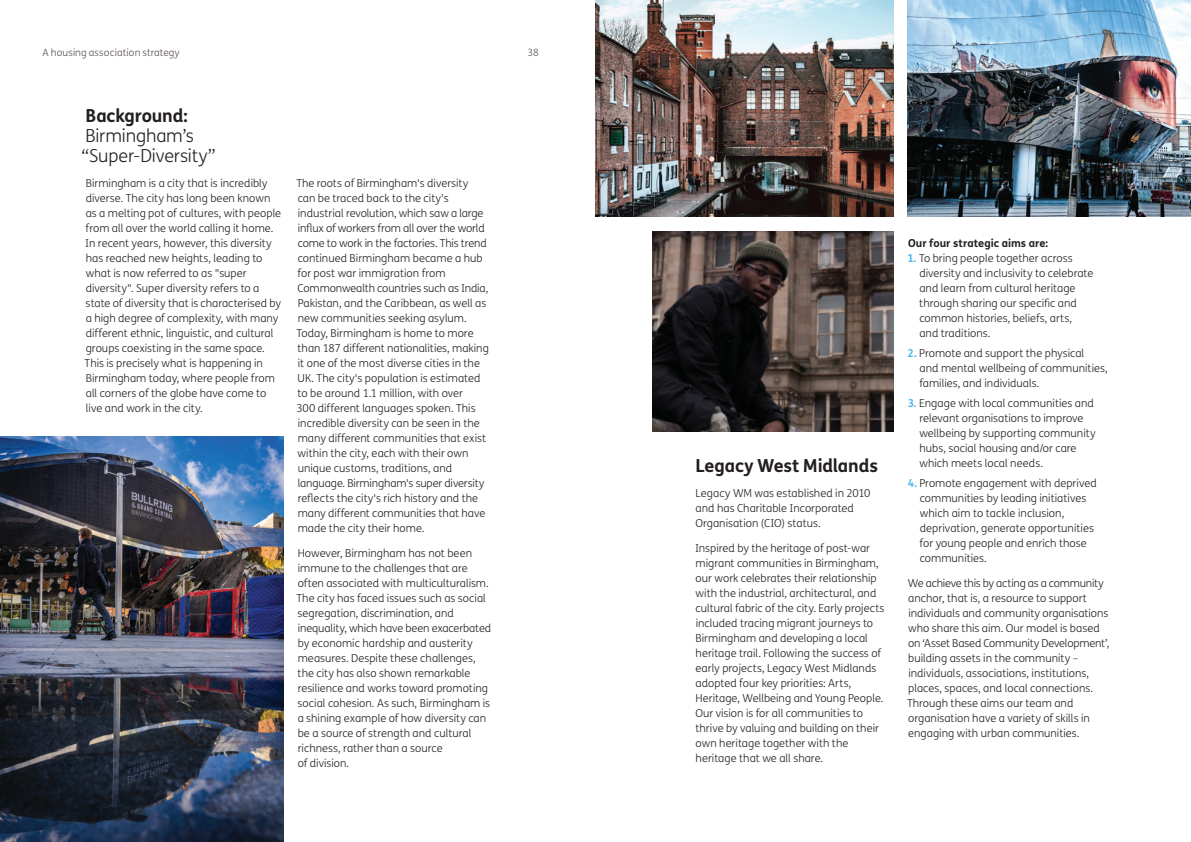
<style>
.page{position:relative;width:1191px;height:842px;background:#fff}
.page>*{position:absolute;margin:0;border:0;box-sizing:border-box;transform-origin:0 0}
.t1{font:300 18px/20px "FS Me";letter-spacing:-.01em;color:#231f20}
.t2{font:700 18px "FS Me";letter-spacing:-.01em;color:#231f20}
.t3{font:300 11px/15px "FS Me";color:#231f20}
.t4{font:700 11px "FS Me";color:#231f20}
.t5{font:300 10px "FS Me";letter-spacing:.01em;color:#584f4e}
.s1{font-weight:700}
.s2{font-weight:700;color:#50b7e8}
</style>
<div class="page">
<img style="left:0;top:437px;width:283px;height:405px">
<img style="left:907px;top:0;width:284px;height:216px">
<img style="left:595px;top:0;width:298px;height:217px">
<img style="left:652px;top:232px;width:241px;height:200px">
<p class="t5" style="left:43px;top:45px;width:139px">A housing association strategy</p>
<p class="t5" style="left:527px;top:45px;width:13px">38</p>
<p class="t1" style="left:82px;top:105px;width:135px"><span class="s1">Background:<br></span>Birmingham’s “Super-Diversity”</p>
<p class="t3" style="left:85px;top:175px;width:198px">Birmingham is a city that is incredibly diverse. The city has long been known as a melting pot of cultures, with people from all over the world calling it home.<br>In recent years, however, this diversity has reached new heights, leading to what is now referred to as "super diversity". Super diversity refers to a state of diversity that is characterised by a high degree of complexity, with many different ethnic, linguistic, and cultural groups coexisting in the same space.<br>This is precisely what is happening in Birmingham today, where people from all corners of the globe have come to live and work in the city.</p>
<p class="t3" style="left:296px;top:175px;width:194px">The roots of Birmingham's diversity can be traced back to the city's industrial revolution, which saw a large influx of workers from all over the world come to work in the factories. This trend continued Birmingham became a hub for post war immigration from Commonwealth countries such as India, Pakistan, and the Caribbean, as well as new communities seeking asylum.<br>Today, Birmingham is home to more than 187 different nationalities, making it one of the most diverse cities in the UK. The city's population is estimated to be around 1.1 million, with over<br>300 different languages spoken. This incredible diversity can be seen in the many different communities that exist within the city, each with their own unique customs, traditions, and language. Birmingham's super diversity reflects the city's rich history and the many different communities that have made the city their home.</p>
<p class="t3" style="left:296px;top:545px;width:196px">However, Birmingham has not been immune to the challenges that are often associated with multiculturalism.<br>The city has faced issues such as social segregation, discrimination, and inequality, which have been exacerbated by economic hardship and austerity measures. Despite these challenges, the city has also shown remarkable resilience and works toward promoting social cohesion. As such, Birmingham is a shining example of how diversity can be a source of strength and cultural richness, rather than a source<br>of division.</p>
<p class="t2" style="left:695px;top:451px;width:184px">Legacy West Midlands</p>
<p class="t3" style="left:695px;top:485px;width:177px">Legacy WM was established in 2010 and has Charitable Incorporated<br>Organisation (CIO) status.</p>
<p class="t3" style="left:695px;top:540px;width:191px">Inspired by the heritage of post-war migrant communities in Birmingham, our work celebrates their relationship with the industrial, architectural, and cultural fabric of the city. Early projects included tracing migrant journeys to Birmingham and developing a local heritage trail. Following the success of early projects, Legacy West Midlands adopted four key priorities: Arts, Heritage, Wellbeing and Young People.<br>Our vision is for all communities to thrive by valuing and building on their own heritage together with the heritage that we all share.</p>
<p class="t4" style="left:908px;top:234px;width:141px">Our four strategic aims are:</p>
<p class="t3" style="left:919px;top:250px;width:176px;text-indent:-12px"><span class="s2">1.</span> To bring people together across diversity and inclusivity to celebrate and learn from cultural heritage through sharing our specific and common histories, beliefs, arts, and traditions.</p>
<p class="t3" style="left:919px;top:345px;width:190px;text-indent:-12px"><span class="s2">2.</span> Promote and support the physical<br>and mental wellbeing of communities, families, and individuals.</p>
<p class="t3" style="left:919px;top:395px;width:178px;text-indent:-12px"><span class="s2">3.</span> Engage with local communities and relevant organisations to improve wellbeing by supporting community hubs, social housing and/or care which meets local needs.</p>
<p class="t3" style="left:919px;top:475px;width:179px;text-indent:-12px"><span class="s2">4.</span> Promote engagement with deprived communities by leading initiatives which aim to tackle inclusion, deprivation, generate opportunities for young people and enrich those communities.</p>
<p class="t3" style="left:907px;top:575px;width:204px">We achieve this by acting as a community anchor, that is, a resource to support individuals and community organisations who share this aim. Our model is based on ‘Asset Based Community Development’, building assets in the community – individuals, associations, institutions, places, spaces, and local connections.<br>Through these aims our team and organisation have a variety of skills in engaging with urban communities.</p>
</div>
